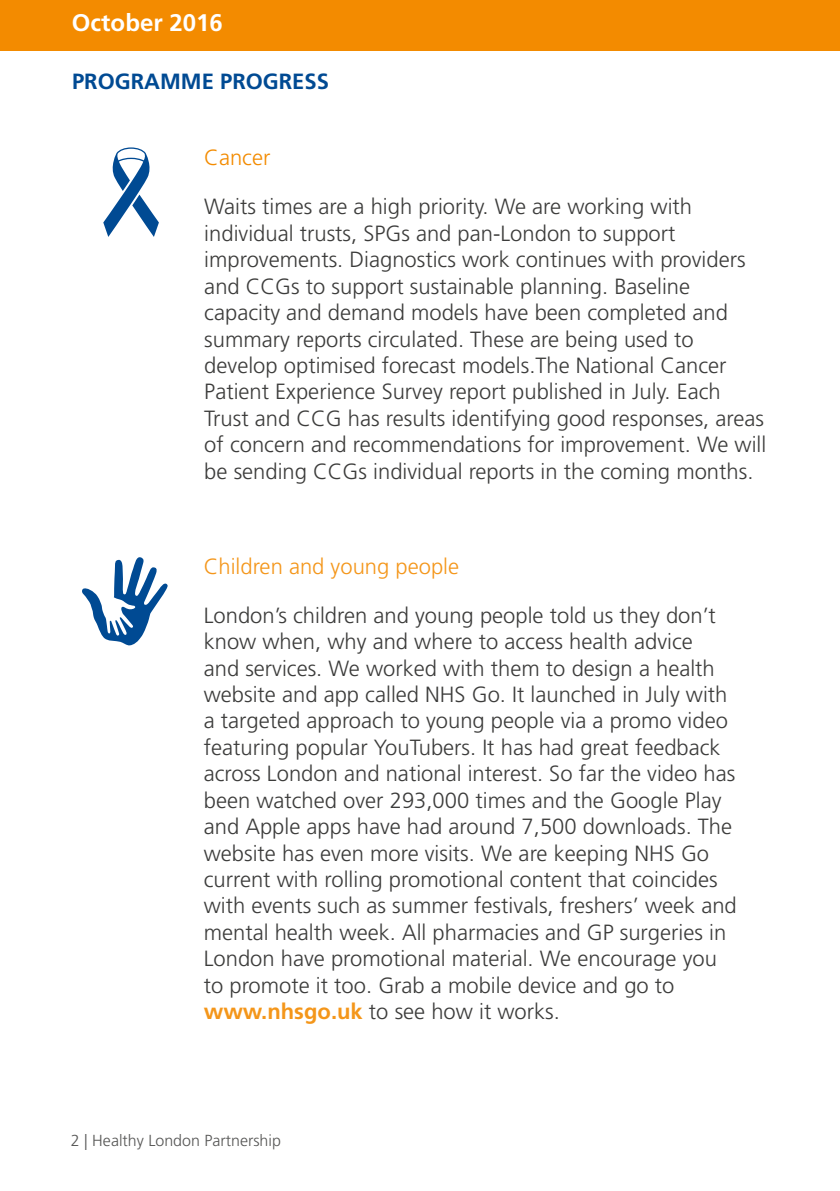
<style>
.page{position:relative;width:840px;height:1191px;background:#fff}
.page>*{position:absolute;margin:0;border:0;box-sizing:border-box;transform-origin:0 0}
.t1{font:700 24px "Frutiger LT Std";color:#fff}
.t2{font:300 22px/26.4px "Frutiger LT Std";color:#3c3c3b}
.t3{font:300 22px "Frutiger LT Std";color:#f4961a}
.t4{font:700 22px "Frutiger LT Std";color:#004a93}
.t5{font:300 22px "Frutiger LT Std";color:#f38b00}
.t6{font:300 16px "Frutiger LT Std";color:#575756}
.s1{font-weight:700;color:#f4961a}
</style>
<div class="page">
<div style="left:0;top:0;width:839px;height:51px;background:#f38b00"></div>
<svg style="left:103px;top:147px;width:56px;height:90px"></svg>
<svg style="left:82px;top:557px;width:86px;height:88px"></svg>
<p class="t1" style="left:72px;top:9px;width:152px">October 2016</p>
<p class="t4" style="left:72px;top:68px;width:258px">PROGRAMME PROGRESS</p>
<p class="t5" style="left:204px;top:145px;width:67px">Cancer</p>
<p class="t2" style="left:204px;top:194px;width:563px">Waits times are a high priority. We are working with individual trusts, SPGs and pan-London to support improvements. Diagnostics work continues with providers and CCGs to support sustainable planning. Baseline capacity and demand models have been completed and summary reports circulated. These are being used to develop optimised forecast models.The National Cancer Patient Experience Survey report published in July. Each Trust and CCG has results identifying good responses, areas of concern and recommendations for improvement. We will be sending CCGs individual reports in the coming months.</p>
<p class="t3" style="left:204px;top:553px;width:257px">Children and young people</p>
<p class="t2" style="left:204px;top:602px;width:534px">London’s children and young people told us they don’t know when, why and where to access health advice<br>and services. We worked with them to design a health website and app called NHS Go. It launched in July with a targeted approach to young people via a promo video featuring popular YouTubers. It has had great feedback across London and national interest. So far the video has been watched over 293,000 times and the Google Play and Apple apps have had around 7,500 downloads. The website has even more visits. We are keeping NHS Go current with rolling promotional content that coincides with events such as summer festivals, freshers’ week and mental health week. All pharmacies and GP surgeries in London have promotional material. We encourage you to promote it too. Grab a mobile device and go to <span class="s1">www.nhsgo.uk</span> to see how it works.</p>
<p class="t6" style="left:71px;top:1131px;width:211px">2 | Healthy London Partnership</p>
</div>
